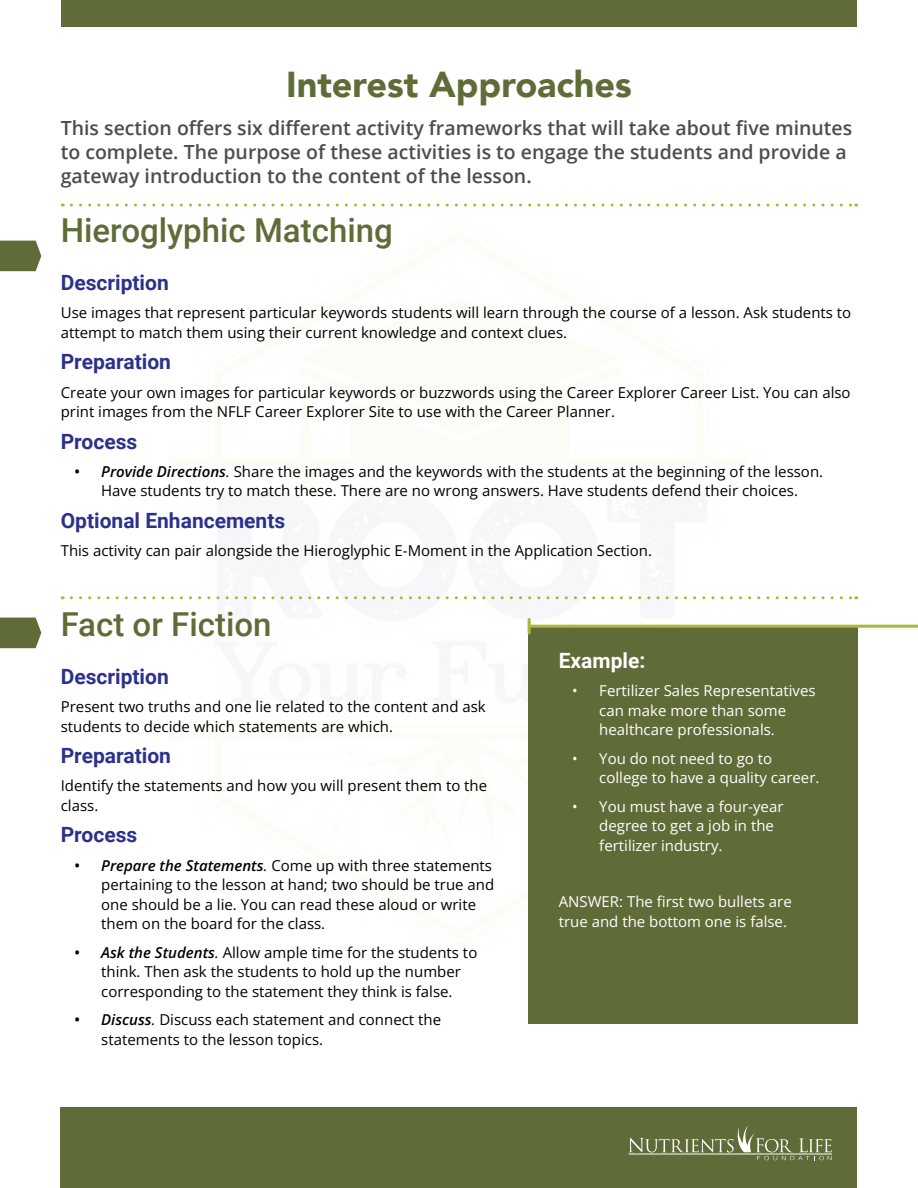
<style>
.page{position:relative;width:918px;height:1188px;background:#fff}
.page>*{position:absolute;margin:0;border:0;box-sizing:border-box;transform-origin:0 0}
.t1{font:900 36px "Avenir";color:#606c38}
.t2{font:500 33px "Roboto";color:#606c38}
.t3{font:700 21px "Roboto";color:#2c318c}
.t4{font:700 21px "Roboto";color:#fff}
.t5{font:600 19.5px/24px "Open Sans";color:#4d4d4f}
.t6{font:15px/19.5px "Open Sans";color:#000}
.t7{font:15px/19.5px "Open Sans";color:#fff}
.s1{font-weight:600;font-style:italic}
.s2{font-style:italic}
</style>
<div class="page">
<div style="left:528px;top:626px;width:329px;height:398px;background:#606c38"></div>
<svg style="left:0;top:241px;width:41px;height:30px"></svg>
<svg style="left:71px;top:204px;width:786px;height:3px"></svg>
<div style="left:62px;top:0;width:795px;height:27px;background:#606c38"></div>
<svg style="left:0;top:618px;width:41px;height:30px"></svg>
<svg style="left:71px;top:596px;width:786px;height:3px"></svg>
<hr style="left:529px;top:625px;width:389px;height:3px;background:#aab738">
<hr style="left:528px;top:619px;width:3px;height:14px;background:#aab738">
<div style="left:61px;top:1107px;width:796px;height:81px;background:#606c38"></div>
<svg style="left:629px;top:1126px;width:203px;height:34px"></svg>
<hr style="left:629px;top:1154px;width:203px;height:1px;background:#fff">
<h1 class="t1" style="left:286px;top:53px;width:347px">Interest Approaches</h1>
<h3 class="t5" style="left:61px;top:116px;width:793px">This section offers six different activity frameworks that will take about five minutes to complete. The purpose of these activities is to engage the students and provide a gateway introduction to the content of the lesson.</h3>
<h2 class="t2" style="left:61px;top:207px;width:334px">Hieroglyphic Matching</h2>
<h3 class="t3" style="left:61px;top:268px;width:110px">Description</h3>
<p class="t6" style="left:61px;top:303px;width:792px">Use images that represent particular keywords students will learn through the course of a lesson. Ask students to attempt to match them using their current knowledge and context clues.</p>
<h3 class="t3" style="left:61px;top:347px;width:112px">Preparation</h3>
<p class="t6" style="left:61px;top:382px;width:791px">Create your own images for particular keywords or buzzwords using the Career Explorer Career List. You can also print images from the NFLF Career Explorer Site to use with the Career Planner.</p>
<h3 class="t3" style="left:61px;top:426px;width:78px">Process</h3>
<p class="t6" style="left:74px;top:461px;width:750px;text-align:center"><span class="s1">• Provide Directions</span><span class="s2">.</span> Share the images and the keywords with the students at the beginning of the lesson.<br>Have students try to match these. There are no wrong answers. Have students defend their choices.</p>
<h3 class="t3" style="left:61px;top:506px;width:226px">Optional Enhancements</h3>
<p class="t6" style="left:61px;top:541px;width:593px">This activity can pair alongside the Hieroglyphic E-Moment in the Application Section.</p>
<h2 class="t2" style="left:61px;top:601px;width:212px">Fact or Fiction</h2>
<h3 class="t3" style="left:61px;top:662px;width:110px">Description</h3>
<p class="t6" style="left:61px;top:697px;width:427px">Present two truths and one lie related to the content and ask students to decide which statements are which.</p>
<h3 class="t3" style="left:61px;top:741px;width:112px">Preparation</h3>
<p class="t6" style="left:61px;top:776px;width:428px">Identify the statements and how you will present them to the class.</p>
<h3 class="t3" style="left:61px;top:820px;width:78px">Process</h3>
<p class="t6" style="left:101px;top:855px;width:395px;text-indent:-27px"><span class="s1">• Prepare the Statements</span><span class="s2">.</span> Come up with three statements pertaining to the lesson at hand; two should be true and one should be a lie. You can read these aloud or write them on the board for the class.</p>
<p class="t6" style="left:101px;top:942px;width:378px;text-indent:-27px"><span class="s1">• Ask the Students</span><span class="s2">.</span> Allow ample time for the students to think. Then ask the students to hold up the number corresponding to the statement they think is false.</p>
<p class="t6" style="left:101px;top:1010px;width:341px;text-indent:-27px"><span class="s1">• Discuss</span><span class="s2">.</span> Discuss each statement and connect the statements to the lesson topics.</p>
<h3 class="t4" style="left:559px;top:646px;width:88px">Example:</h3>
<p class="t7" style="left:599px;top:681px;width:218px;text-indent:-27px">• Fertilizer Sales Representatives can make more than some healthcare professionals.</p>
<p class="t7" style="left:599px;top:748px;width:222px;text-indent:-27px">• You do not need to go to college to have a quality career.</p>
<p class="t7" style="left:599px;top:796px;width:186px;text-indent:-27px">• You must have a four-year degree to get a job in the fertilizer industry.</p>
<p class="t7" style="left:559px;top:892px;width:234px">ANSWER: The first two bullets are true and the bottom one is false.</p>
</div>
